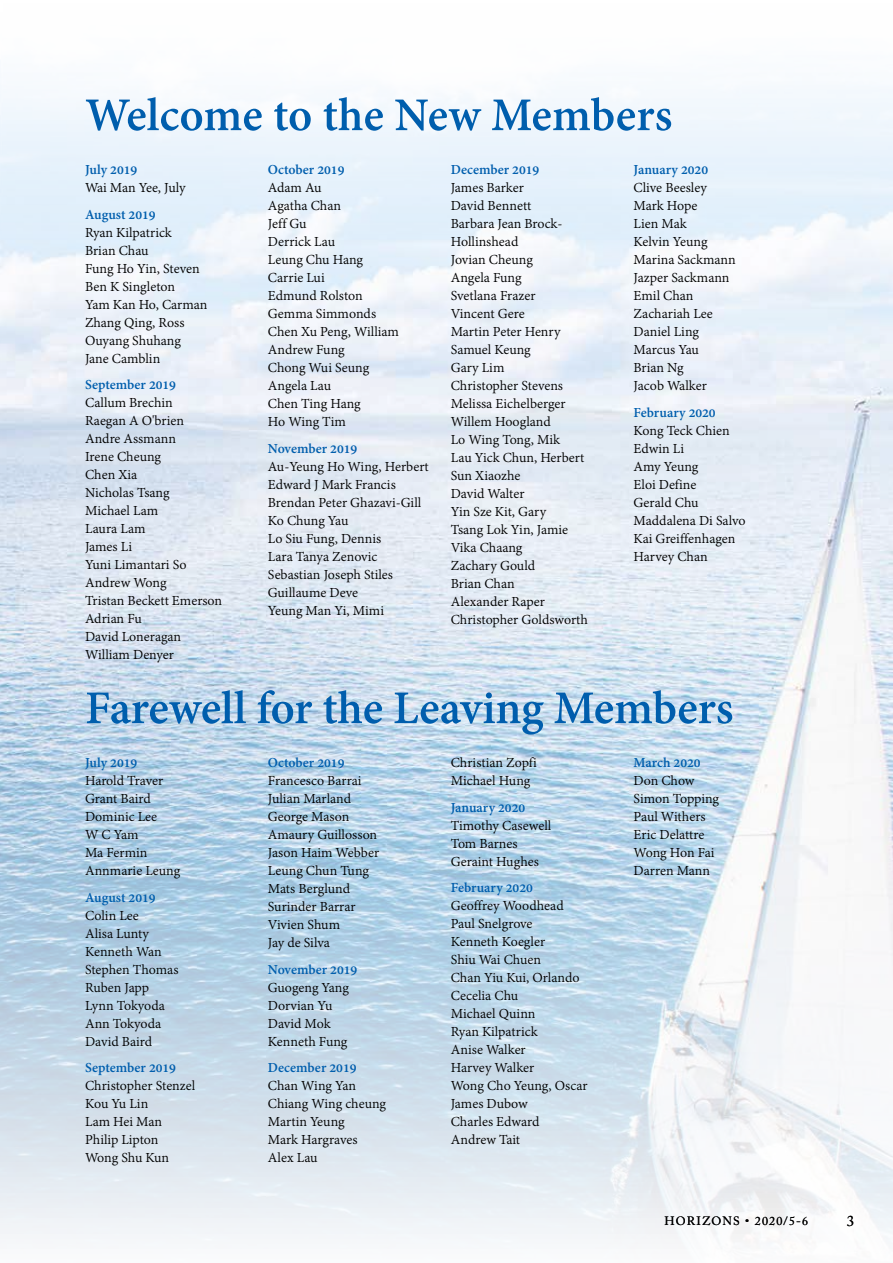
<style>
.page{position:relative;width:893px;height:1263px;background:#fff}
.page>*{position:absolute;margin:0;border:0;box-sizing:border-box;transform-origin:0 0}
.t1{font:700 51px "Adobe Devanagari";letter-spacing:-.005em;color:#005ead}
.t2{font:15px/18px "Adobe Devanagari";color:#000}
.t3{font:700 15px "Adobe Devanagari";color:#005ead}
.t4{font:15px "Adobe Caslon Pro";color:#000}
.t5{font:12px "Adobe Caslon Pro";letter-spacing:.1em;color:#000}
</style>
<div class="page">
<img style="left:0;top:85px;width:893px;height:1154px">
<h1 class="t1" style="left:85px;top:86px;width:589px">Welcome to the New Members</h1>
<p class="t3" style="left:85px;top:161px;width:54px">July 2019</p>
<p class="t2" style="left:85px;top:180px;width:102px">Wai Man Yee, July</p>
<p class="t3" style="left:85px;top:206px;width:72px">August 2019</p>
<p class="t2" style="left:85px;top:225px;width:124px">Ryan Kilpatrick<br>Brian Chau<br>Fung Ho Yin, Steven<br>Ben K Singleton<br>Yam Kan Ho, Carman<br>Zhang Qing, Ross<br>Ouyang Shuhang<br>Jane Camblin</p>
<p class="t3" style="left:85px;top:376px;width:93px">September 2019</p>
<p class="t2" style="left:85px;top:395px;width:139px">Callum Brechin<br>Raegan A O'brien<br>Andre Assmann<br>Irene Cheung<br>Chen Xia<br>Nicholas Tsang<br>Michael Lam<br>Laura Lam<br>James Li<br>Yuni Limantari So<br>Andrew Wong<br>Tristan Beckett Emerson<br>Adrian Fu<br>David Loneragan<br>William Denyer</p>
<p class="t3" style="left:268px;top:161px;width:78px">October 2019</p>
<p class="t2" style="left:268px;top:180px;width:133px">Adam Au<br>Agatha Chan<br>Jeff Gu<br>Derrick Lau<br>Leung Chu Hang<br>Carrie Lui<br>Edmund Rolston<br>Gemma Simmonds<br>Chen Xu Peng, William<br>Andrew Fung<br>Chong Wui Seung<br>Angela Lau<br>Chen Ting Hang<br>Ho Wing Tim</p>
<p class="t3" style="left:268px;top:440px;width:91px">November 2019</p>
<p class="t2" style="left:268px;top:459px;width:162px">Au-Yeung Ho Wing, Herbert<br>Edward J Mark Francis<br>Brendan Peter Ghazavi-Gill<br>Ko Chung Yau<br>Lo Siu Fung, Dennis<br>Lara Tanya Zenovic<br>Sebastian Joseph Stiles<br>Guillaume Deve<br>Yeung Man Yi, Mimi</p>
<p class="t3" style="left:451px;top:161px;width:90px">December 2019</p>
<p class="t2" style="left:451px;top:180px;width:139px">James Barker<br>David Bennett<br>Barbara Jean Brock-<br>Hollinshead<br>Jovian Cheung<br>Angela Fung<br>Svetlana Frazer<br>Vincent Gere<br>Martin Peter Henry<br>Samuel Keung<br>Gary Lim<br>Christopher Stevens<br>Melissa Eichelberger<br>Willem Hoogland<br>Lo Wing Tong, Mik<br>Lau Yick Chun, Herbert<br>Sun Xiaozhe<br>David Walter<br>Yin Sze Kit, Gary<br>Tsang Lok Yin, Jamie<br>Vika Chaang<br>Zachary Gould<br>Brian Chan<br>Alexander Raper<br>Christopher Goldsworth</p>
<p class="t3" style="left:634px;top:161px;width:76px">January 2020</p>
<p class="t2" style="left:634px;top:180px;width:104px">Clive Beesley<br>Mark Hope<br>Lien Mak<br>Kelvin Yeung<br>Marina Sackmann<br>Jazper Sackmann<br>Emil Chan<br>Zachariah Lee<br>Daniel Ling<br>Marcus Yau<br>Brian Ng<br>Jacob Walker</p>
<p class="t3" style="left:634px;top:404px;width:84px">February 2020</p>
<p class="t2" style="left:634px;top:423px;width:114px">Kong Teck Chien<br>Edwin Li<br>Amy Yeung<br>Eloi Define<br>Gerald Chu<br>Maddalena Di Salvo<br>Kai Greiffenhagen<br>Harvey Chan</p>
<h1 class="t1" style="left:85px;top:679px;width:650px">Farewell for the Leaving Members</h1>
<p class="t3" style="left:85px;top:754px;width:54px">July 2019</p>
<p class="t2" style="left:85px;top:773px;width:97px">Harold Traver<br>Grant Baird<br>Dominic Lee<br>W C Yam<br>Ma Fermin<br>Annmarie Leung</p>
<p class="t3" style="left:85px;top:889px;width:72px">August 2019</p>
<p class="t2" style="left:85px;top:908px;width:95px">Colin Lee<br>Alisa Lunty<br>Kenneth Wan<br>Stephen Thomas<br>Ruben Japp<br>Lynn Tokyoda<br>Ann Tokyoda<br>David Baird</p>
<p class="t3" style="left:85px;top:1059px;width:93px">September 2019</p>
<p class="t2" style="left:85px;top:1078px;width:112px">Christopher Stenzel<br>Kou Yu Lin<br>Lam Hei Man<br>Philip Lipton<br>Wong Shu Kun</p>
<p class="t3" style="left:268px;top:754px;width:78px">October 2019</p>
<p class="t2" style="left:268px;top:773px;width:113px">Francesco Barrai<br>Julian Marland<br>George Mason<br>Amaury Guillosson<br>Jason Haim Webber<br>Leung Chun Tung<br>Mats Berglund<br>Surinder Barrar<br>Vivien Shum<br>Jay de Silva</p>
<p class="t3" style="left:268px;top:961px;width:91px">November 2019</p>
<p class="t2" style="left:268px;top:980px;width:83px">Guogeng Yang<br>Dorvian Yu<br>David Mok<br>Kenneth Fung</p>
<p class="t3" style="left:268px;top:1059px;width:90px">December 2019</p>
<p class="t2" style="left:268px;top:1078px;width:120px">Chan Wing Yan<br>Chiang Wing cheung<br>Martin Yeung<br>Mark Hargraves<br>Alex Lau</p>
<p class="t2" style="left:451px;top:755px;width:88px">Christian Zopfi<br>Michael Hung</p>
<p class="t3" style="left:451px;top:799px;width:76px">January 2020</p>
<p class="t2" style="left:451px;top:818px;width:102px">Timothy Casewell<br>Tom Barnes<br>Geraint Hughes</p>
<p class="t3" style="left:451px;top:879px;width:84px">February 2020</p>
<p class="t2" style="left:451px;top:898px;width:138px">Geoffrey Woodhead<br>Paul Snelgrove<br>Kenneth Koegler<br>Shiu Wai Chuen<br>Chan Yiu Kui, Orlando<br>Cecelia Chu<br>Michael Quinn<br>Ryan Kilpatrick<br>Anise Walker<br>Harvey Walker<br>Wong Cho Yeung, Oscar<br>James Dubow<br>Charles Edward<br>Andrew Tait</p>
<p class="t3" style="left:634px;top:754px;width:69px">March 2020</p>
<p class="t2" style="left:634px;top:773px;width:87px">Don Chow<br>Simon Topping<br>Paul Withers<br>Eric Delattre<br>Wong Hon Fai<br>Darren Mann</p>
<p class="t5" style="left:664px;top:1214px;width:145px">HORIZONS • 2020/5-6</p>
<p class="t4" style="left:847px;top:1212px;width:9px">3</p>
</div>
